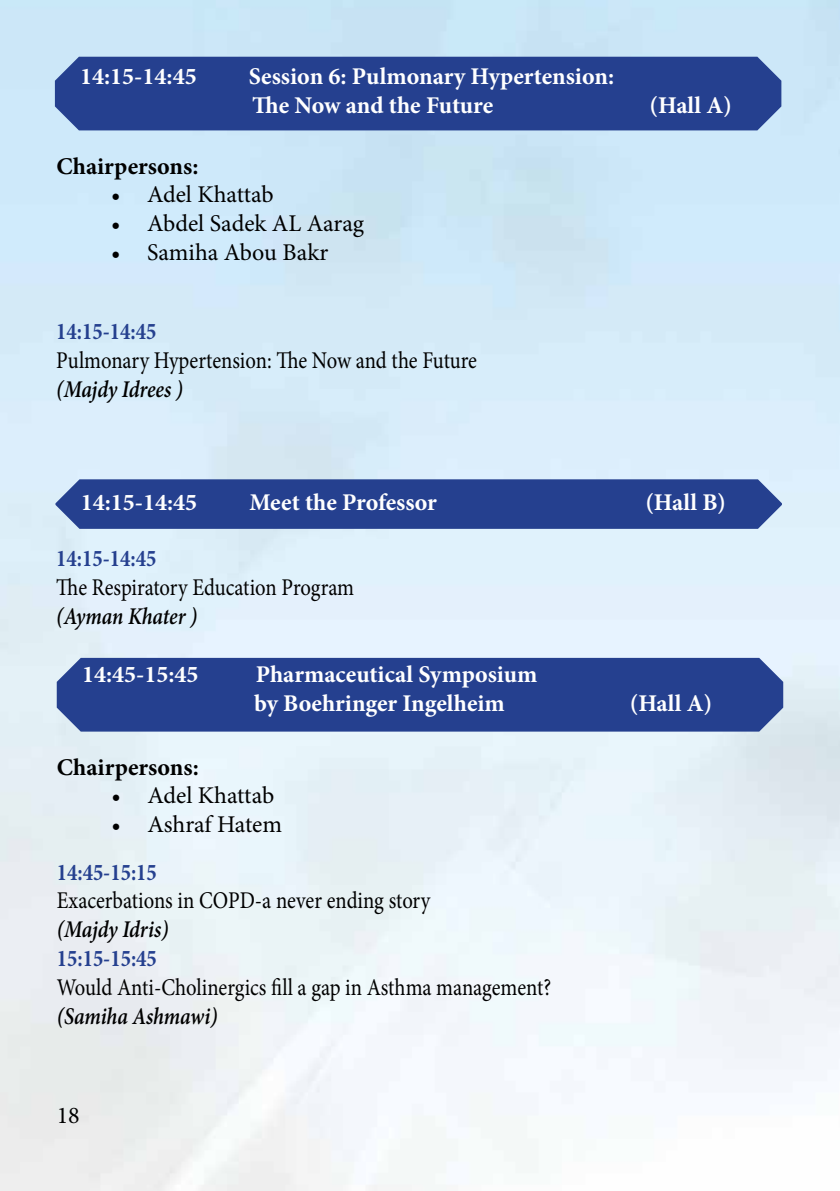
<style>
.page{position:relative;width:840px;height:1191px;background:#fff}
.page>*{position:absolute;margin:0;border:0;box-sizing:border-box;transform-origin:0 0}
.t1{font:700 24px/28.8px "Minion Pro";color:#fff}
.t2{font:24px "Minion Pro";letter-spacing:-.005em;color:#000;scale:.86 1}
.t3{font:24px "Minion Pro";letter-spacing:-.005em;color:#000}
.t4{font:italic 600 24px "Minion Pro";letter-spacing:-.01em;color:#000;scale:.86 1}
.t5{font:700 24px "Minion Pro";color:#25408f;scale:.86 1}
.t6{font:700 24px "Minion Pro";color:#000}
</style>
<div class="page">
<img style="left:0;top:0;width:839px;height:1191px">
<div style="left:55px;top:57px;width:726px;height:73px;background:#25408f"></div>
<svg style="left:55px;top:479px;width:726px;height:50px;background:#2c4793"></svg>
<div style="left:57px;top:658px;width:725px;height:73px;background:#25408f"></div>
<p class="t1" style="left:80px;top:62px;width:118px">14:15-14:45</p>
<p class="t1" style="left:249px;top:62px;width:366px">Session 6: Pulmonary Hypertension:<br>The Now and the Future</p>
<p class="t6" style="left:56px;top:149px;width:143px">Chairpersons:</p>
<p class="t3" style="left:111px;top:179px;width:164px">• Adel Khattab</p>
<p class="t3" style="left:111px;top:207px;width:254px">• Abdel Sadek AL Aarag</p>
<p class="t3" style="left:111px;top:236px;width:218px">• Samiha Abou Bakr</p>
<p class="t5" style="left:56px;top:315px;width:118px">14:15-14:45</p>
<p class="t2" style="left:56px;top:344px;width:490px">Pulmonary Hypertension: The Now and the Future</p>
<p class="t4" style="left:56px;top:372px;width:149px">(Majdy Idrees )</p>
<p class="t1" style="left:649px;top:90px;width:84px">(Hall A)</p>
<p class="t1" style="left:81px;top:487px;width:118px">14:15-14:45</p>
<p class="t1" style="left:249px;top:487px;width:189px">Meet the Professor</p>
<p class="t1" style="left:645px;top:487px;width:82px">(Hall B)</p>
<p class="t5" style="left:56px;top:541px;width:118px">14:15-14:45</p>
<p class="t2" style="left:56px;top:571px;width:347px">The Respiratory Education Program</p>
<p class="t4" style="left:56px;top:599px;width:165px">(Ayman Khater )</p>
<p class="t1" style="left:82px;top:660px;width:118px">14:45-15:45</p>
<p class="t1" style="left:254px;top:660px;width:285px">Pharmaceutical Symposium by Boehringer Ingelheim</p>
<p class="t6" style="left:57px;top:750px;width:143px">Chairpersons:</p>
<p class="t3" style="left:111px;top:779px;width:164px">• Adel Khattab</p>
<p class="t3" style="left:111px;top:808px;width:172px">• Ashraf Hatem</p>
<p class="t5" style="left:57px;top:855px;width:118px">14:45-15:15</p>
<p class="t2" style="left:57px;top:884px;width:435px">Exacerbations in COPD-a never ending story</p>
<p class="t4" style="left:57px;top:912px;width:131px">(Majdy Idris)</p>
<p class="t5" style="left:57px;top:941px;width:118px">15:15-15:45</p>
<p class="t2" style="left:57px;top:971px;width:576px">Would Anti-Cholinergics fill a gap in Asthma management?</p>
<p class="t4" style="left:57px;top:999px;width:188px">(Samiha Ashmawi)</p>
<p class="t3" style="left:57px;top:1099px;width:25px">18</p>
<p class="t1" style="left:629px;top:689px;width:84px">(Hall A)</p>
</div>
